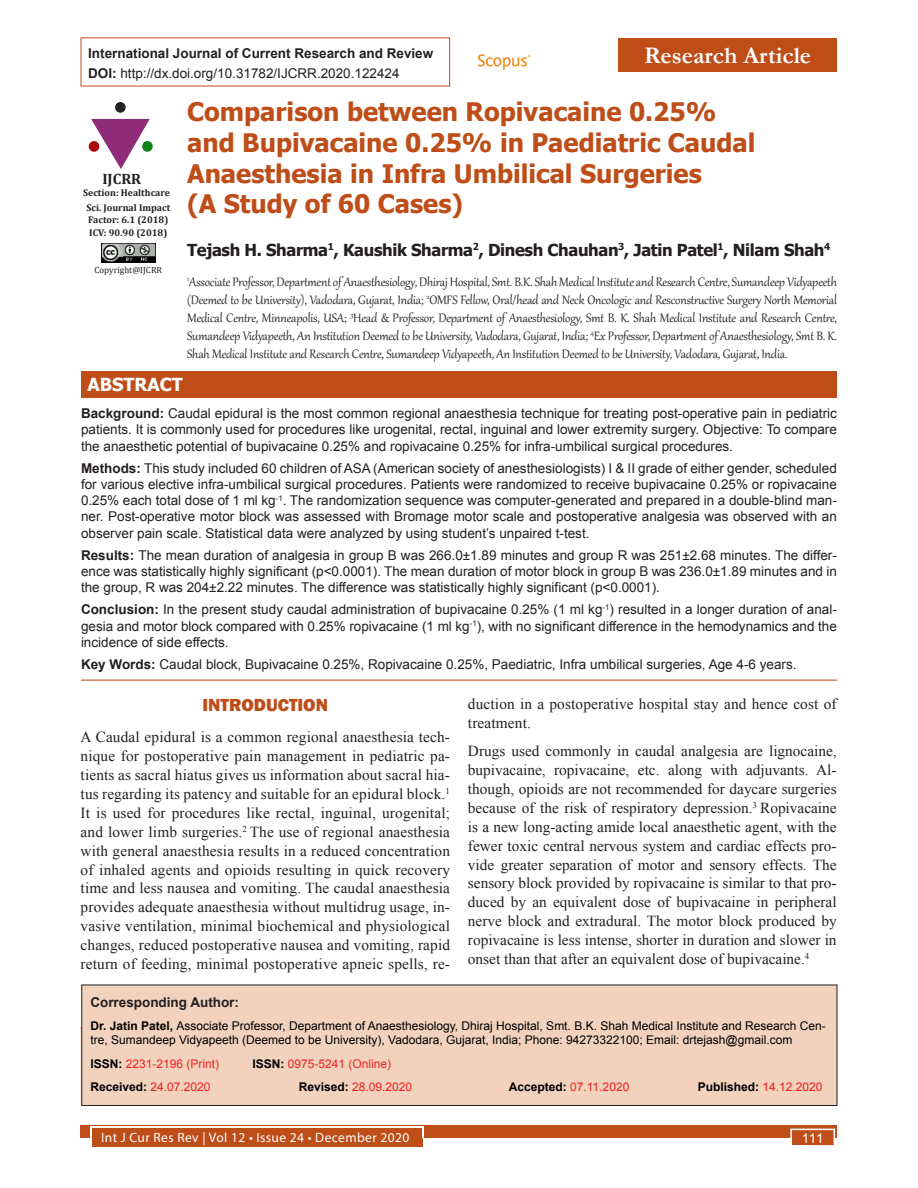
<style>
.page{position:relative;width:918px;height:1188px;background:#fff}
.page>*{position:absolute;margin:0;border:0;box-sizing:border-box;transform-origin:0 0}
.Article_title{font:700 25.5px/30.6px "Tahoma";color:#be4d18}
.Articles{font:700 24px "Garamond";color:#fff}
.Head_1{font:800 18px "Franklin Gothic";color:#be4d18}
.t1{font:700 18px "Tahoma";color:#fff}
.Author_name{font:700 16.5px "Tahoma";letter-spacing:-.02em;color:#231f20}
.Text{font:15.3px/18.9px "Times New Roman";letter-spacing:.01em;color:#231f20;text-align:justify}
.Author_affiliation{font:15px/18px "Gabriola";letter-spacing:-.01em;color:#231f20;text-align:justify}
.t2{font:700 15px "Cambria";color:#231f20}
.Abstract_text{font:13.5px/16.2px "Arial";color:#231f20;text-align:justify}
.Keywords{font:13.5px "Arial";color:#231f20}
.Corresponding_head{font:700 13.5px "Arial";color:#231f20}
.t3{font:13.5px "Myriad Pro";letter-spacing:.03em;color:#fff}
.t4{font:13.5px "Arial";color:#fff}
.Corresponding_text{font:12px/14.4px "Arial";color:#000}
.Corresponding_text-2{font:12px "Arial";color:#ee1d23}
.Corresponding_text-3{font:12px "Arial";color:#ee2123}
.Corresponding_text-4{font:700 12px "Arial";color:#000}
.t5{font:700 9.75px/11.7px "Cambria";color:#231f20}
.Text-2{font:9px "Cambria";color:#231f20}
.s1{font-weight:700}
.s2{font-weight:700;color:#000}
.s3{font-weight:400;color:#ee1d23}
</style>
<div class="page">
<div style="left:81px;top:1125px;width:756px;height:13px;background:#be4d18"></div>
<div style="left:92px;top:1128px;width:330px;height:19px;background:#be4d18"></div>
<hr style="left:90px;top:1127px;width:333px;height:1px;background:#fff">
<svg style="left:90px;top:1128px;width:2px;height:10px"></svg>
<svg style="left:422px;top:1127px;width:2px;height:11px"></svg>
<div style="left:790px;top:1129px;width:45px;height:17px;background:#be4d18;border:2px solid #fff"></div>
<div style="left:81px;top:985px;width:756px;height:121px;background:#f2d2bd;border:1px solid #231f20"></div>
<div style="left:618px;top:38px;width:219px;height:34px;background:#be4d18"></div>
<hr style="left:81px;top:680px;width:756px;height:1px;background:#cd542a">
<div style="left:81px;top:371px;width:756px;height:27px;background:#be4d18"></div>
<img style="left:478px;top:54px;width:53px;height:16px">
<svg style="left:91px;top:119px;width:59px;height:50px"></svg>
<div style="left:142px;top:141px;width:11px;height:11px;background:#128117;border-radius:50%"></div>
<div style="left:115px;top:102px;width:11px;height:11px;background:#232323;border-radius:50%"></div>
<div style="left:89px;top:141px;width:10px;height:11px;background:#ac0b0b;border-radius:50%"></div>
<img style="left:101px;top:243px;width:54px;height:20px">
<img style="left:123px;top:257px;width:31px;height:5px">
<p class="Corresponding_head" style="left:88px;top:44px;width:347px">International Journal of Current Research and Review</p>
<p class="Articles" style="left:644px;top:39px;width:169px">Research Article</p>
<p class="Abstract_text" style="left:88px;top:66px;width:313px"><span class="s1">DOI:</span> http://dx.doi.org/10.31782/IJCRR.2020.122424</p>
<p class="t2" style="left:102px;top:168px;width:40px">IJCRR</p>
<p class="t5" style="left:83px;top:186px;width:88px">Section: Healthcare</p>
<p class="t5" style="left:86px;top:201px;width:85px">Sci. Journal Impact<br>Factor: 6.1 (2018)</p>
<p class="t5" style="left:89px;top:226px;width:80px">ICV: 90.90 (2018)</p>
<p class="Text-2" style="left:94px;top:265px;width:69px">Copyright@IJCRR</p>
<p class="Article_title" style="left:187px;top:98px;width:570px">Comparison between Ropivacaine 0.25% and Bupivacaine 0.25% in Paediatric Caudal Anaesthesia in Infra Umbilical Surgeries<br>(A Study of 60 Cases)</p>
<p class="Author_name" style="left:187px;top:238px;width:645px">Tejash H. Sharma<sup>1</sup>, Kaushik Sharma<sup>2</sup>, Dinesh Chauhan<sup>3</sup>, Jatin Patel<sup>1</sup>, Nilam Shah<sup>4</sup></p>
<p class="Author_affiliation" style="left:187px;top:271px;width:651px"><sup>1</sup>Associate Professor, Department of Anaesthesiology, Dhiraj Hospital, Smt. B.K. Shah Medical Institute and Research Centre, Sumandeep Vidyapeeth (Deemed to be University), Vadodara, Gujarat, India; <sup>2</sup>OMFS Fellow, Oral/head and Neck Oncologic and Resconstructive Surgery North Memorial Medical Centre, Minneapolis, USA; <sup>3</sup>Head &amp; Professor, Department of Anaesthesiology, Smt B. K. Shah Medical Institute and Research Centre, Sumandeep Vidyapeeth, An Institution Deemed to be University, Vadodara, Gujarat, India; <sup>4</sup>Ex Professor, Department of Anaesthesiology, Smt B. K.<br>Shah Medical Institute and Research Centre, Sumandeep Vidyapeeth, An Institution Deemed to be University, Vadodara, Gujarat, India.</p>
<p class="t1" style="left:87px;top:372px;width:97px">ABSTRACT</p>
<p class="Abstract_text" style="left:81px;top:406px;width:757px"><span class="s1">Background:</span> Caudal epidural is the most common regional anaesthesia technique for treating post-operative pain in pediatric patients. It is commonly used for procedures like urogenital, rectal, inguinal and lower extremity surgery. Objective: To compare the anaesthetic potential of bupivacaine 0.25% and ropivacaine 0.25% for infra-umbilical surgical procedures.</p>
<p class="Abstract_text" style="left:81px;top:460px;width:758px"><span class="s1">Methods:</span> This study included 60 children of ASA (American society of anesthesiologists) I &amp; II grade of either gender, scheduled for various elective infra-umbilical surgical procedures. Patients were randomized to receive bupivacaine 0.25% or ropivacaine 0.25% each total dose of 1 ml kg<sup>-1</sup>. The randomization sequence was computer-generated and prepared in a double-blind man&shy;ner. Post-operative motor block was assessed with Bromage motor scale and postoperative analgesia was observed with an observer pain scale. Statistical data were analyzed by using student’s unpaired t-test.</p>
<p class="Abstract_text" style="left:81px;top:547px;width:757px"><span class="s1">Results:</span> The mean duration of analgesia in group B was 266.0±1.89 minutes and group R was 251±2.68 minutes. The differ&shy;ence was statistically highly significant (p&lt;0.0001). The mean duration of motor block in group B was 236.0±1.89 minutes and in the group, R was 204±2.22 minutes. The difference was statistically highly significant (p&lt;0.0001).</p>
<p class="Abstract_text" style="left:81px;top:602px;width:758px"><span class="s1">Conclusion:</span> In the present study caudal administration of bupivacaine 0.25% (1 ml kg<sup>-1</sup>) resulted in a longer duration of anal&shy;gesia and motor block compared with 0.25% ropivacaine (1 ml kg<sup>-1</sup>), with no significant difference in the hemodynamics and the incidence of side effects.</p>
<p class="Keywords" style="left:81px;top:655px;width:717px"><span class="s1">Key Words:</span> Caudal block, Bupivacaine 0.25%, Ropivacaine 0.25%, Paediatric, Infra umbilical surgeries, Age 4-6 years.</p>
<p class="Head_1" style="left:203px;top:694px;width:127px">INTRODUCTION</p>
<p class="Text" style="left:81px;top:727px;width:371px">A Caudal epidural is a common regional anaesthesia tech&shy;nique for postoperative pain management in pediatric pa&shy;tients as sacral hiatus gives us information about sacral hia&shy;tus regarding its patency and suitable for an epidural block.<sup>1<br></sup>It is used for procedures like rectal, inguinal, urogenital; and lower limb surgeries.<sup>2</sup> The use of regional anaesthesia with general anaesthesia results in a reduced concentration of inhaled agents and opioids resulting in quick recovery time and less nausea and vomiting. The caudal anaesthesia provides adequate anaesthesia without multidrug usage, in&shy;vasive ventilation, minimal biochemical and physiological changes, reduced postoperative nausea and vomiting, rapid return of feeding, minimal postoperative apneic spells, re-</p>
<p class="Text" style="left:468px;top:695px;width:370px">duction in a postoperative hospital stay and hence cost of treatment.</p>
<p class="Text" style="left:468px;top:741px;width:370px">Drugs used commonly in caudal analgesia are lignocaine, bupivacaine, ropivacaine, etc. along with adjuvants. Al&shy;though, opioids are not recommended for daycare surgeries because of the risk of respiratory depression.<sup>3</sup> Ropivacaine is a new long-acting amide local anaesthetic agent, with the fewer toxic central nervous system and cardiac effects pro&shy;vide greater separation of motor and sensory effects. The sensory block provided by ropivacaine is similar to that pro&shy;duced by an equivalent dose of bupivacaine in peripheral nerve block and extradural. The motor block produced by ropivacaine is less intense, shorter in duration and slower in onset than that after an equivalent dose of bupivacaine.<sup>4</sup></p>
<p class="Corresponding_head" style="left:90px;top:993px;width:150px">Corresponding Author:</p>
<p class="Corresponding_text" style="left:90px;top:1019px;width:737px"><span class="s1">Dr. Jatin Patel,</span> Associate Professor, Department of Anaesthesiology, Dhiraj Hospital, Smt. B.K. Shah Medical Institute and Research Cen&shy;tre, Sumandeep Vidyapeeth (Deemed to be University), Vadodara, Gujarat, India; Phone: 94273322100; Email: drtejash@gmail.com</p>
<p class="Corresponding_text-3" style="left:90px;top:1056px;width:130px"><span class="s2">ISSN:</span> 2231-2196 (Print)</p>
<p class="Corresponding_text-3" style="left:252px;top:1056px;width:140px"><span class="s2">ISSN:</span> 0975-5241 (Online)</p>
<p class="Corresponding_text-2" style="left:90px;top:1079px;width:122px"><span class="s2">Received:</span> 24.07.2020</p>
<p class="Corresponding_text-2" style="left:299px;top:1079px;width:115px"><span class="s2">Revised:</span> 28.09.2020</p>
<p class="Corresponding_text-2" style="left:509px;top:1079px;width:122px"><span class="s2">Accepted:</span> 07.11.2020</p>
<p class="Corresponding_text-4" style="left:698px;top:1079px;width:126px">Published: <span class="s3">14.12.2020</span></p>
<p class="t3" style="left:101px;top:1129px;width:310px">Int J Cur Res Rev | Vol 12 • Issue 24 • December 2020</p>
<p class="t4" style="left:802px;top:1129px;width:24px">111</p>
</div>
